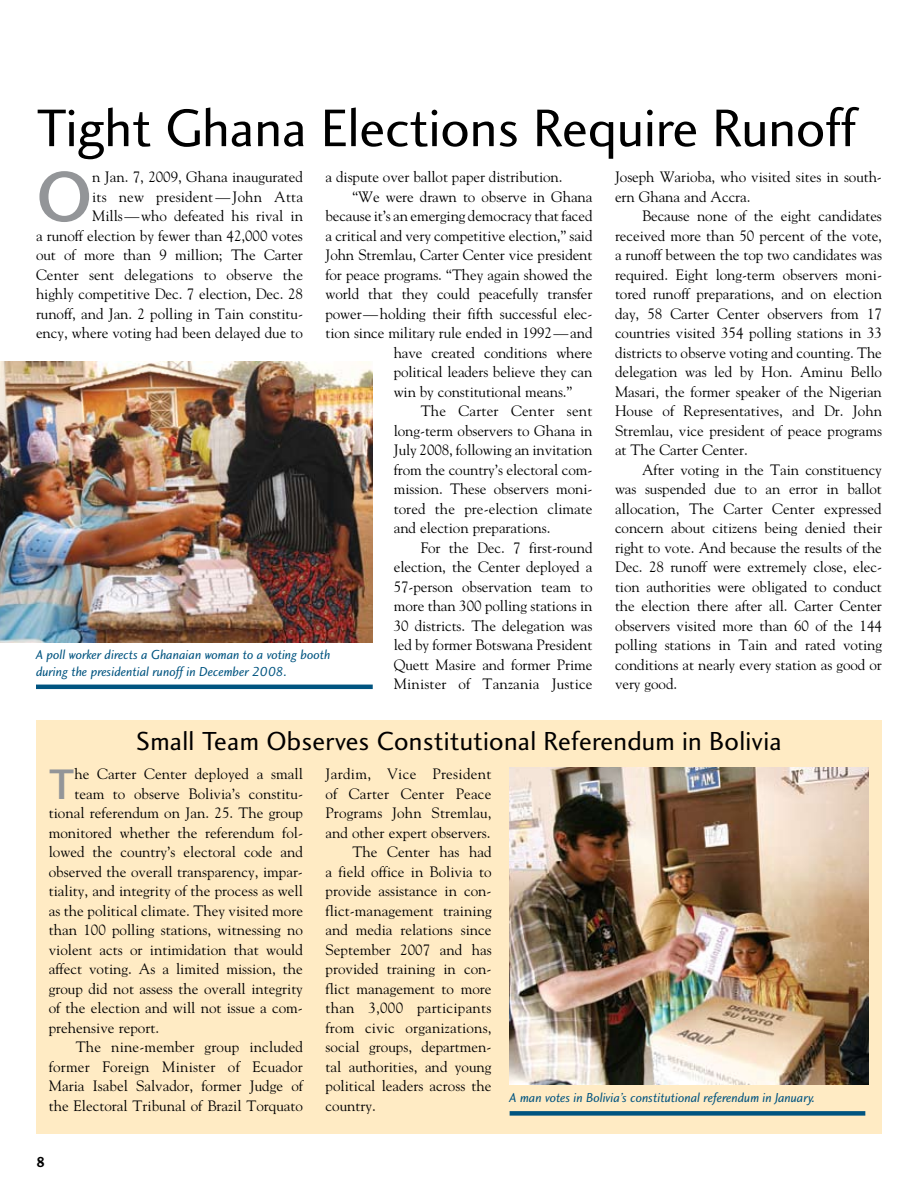
<style>
.page{position:relative;width:918px;height:1188px;background:#fff}
.page>*{position:absolute;margin:0;border:0;box-sizing:border-box;transform-origin:0 0}
.t1{font:73.5px "Charlotte Sans Medium Plain";color:#939598}
.t2{font:54.75px "Charlotte Sans Book Plain";color:#000}
.t3{font:44.25px "Charlotte Sans Medium Plain";color:#939598}
.t4{font:27px "Charlotte Sans Book Plain";letter-spacing:.01em;color:#000}
.t5{font:15px/19.5px "Goudy";color:#000;text-align:justify}
.t6{font:15px "Goudy";letter-spacing:.02em;color:#000}
.t7{font:15px "Charlotte Sans Bold Plain";color:#000}
.t8{font:13.5px/16.2px "Charlotte Sans Book Italic Plain";color:#005480}
</style>
<div class="page">
<img style="left:0;top:362px;width:373px;height:280px">
<hr style="left:36px;top:685px;width:337px;height:4px;background:#005480">
<div style="left:36px;top:720px;width:846px;height:414px;background:#ffebc4"></div>
<img style="left:510px;top:767px;width:358px;height:318px">
<div style="left:510px;top:1111px;width:355px;height:5px;background:#005480"></div>
<h2 class="t2" style="left:36px;top:95px;width:821px">Tight Ghana Elections Require Runoff</h2>
<h1 class="t1" style="left:36px;top:153px;width:58px">O</h1>
<p class="t5" style="left:36px;top:167px;width:269px;text-align:right">n Jan. 7, 2009, Ghana inaugurated<br>its new president—John Atta Mills—who defeated his rival in<br>a runoff election by fewer than 42,000 votes out of more than 9 million; The Carter Center sent delegations to observe the highly competitive Dec. 7 election, Dec. 28 runoff, and Jan. 2 polling in Tain constitu&shy;ency, where voting had been delayed due to</p>
<p class="t5" style="left:326px;top:167px;width:239px">a dispute over ballot paper distribution.</p>
<p class="t5" style="left:353px;top:186px;width:241px">“We were drawn to observe in Ghana</p>
<p class="t5" style="left:326px;top:206px;width:269px">because it’s an emerging democracy that faced</p>
<p class="t5" style="left:326px;top:225px;width:268px">a critical and very competitive election,” said</p>
<p class="t5" style="left:326px;top:245px;width:268px">John Stremlau, Carter Center vice president</p>
<p class="t5" style="left:326px;top:264px;width:268px">for peace programs. “They again showed the</p>
<p class="t5" style="left:326px;top:284px;width:269px">world that they could peacefully transfer</p>
<p class="t5" style="left:326px;top:303px;width:268px">power—holding their fifth successful elec-</p>
<p class="t5" style="left:326px;top:323px;width:269px">tion since military rule ended in 1992—and</p>
<p class="t5" style="left:394px;top:342px;width:200px">have created conditions where</p>
<p class="t5" style="left:394px;top:362px;width:200px">political leaders believe they can</p>
<p class="t5" style="left:394px;top:381px;width:180px">win by constitutional means.”</p>
<p class="t5" style="left:421px;top:401px;width:173px">The Carter Center sent</p>
<p class="t5" style="left:394px;top:420px;width:200px">long-term observers to Ghana in</p>
<p class="t5" style="left:394px;top:440px;width:200px">July 2008, following an invitation</p>
<p class="t5" style="left:394px;top:459px;width:200px">from the country’s electoral com-</p>
<p class="t5" style="left:394px;top:479px;width:200px">mission. These observers moni-</p>
<p class="t5" style="left:394px;top:498px;width:200px">tored the pre-election climate</p>
<p class="t5" style="left:394px;top:518px;width:158px">and election preparations.</p>
<p class="t5" style="left:421px;top:537px;width:173px">For the Dec. 7 first-round</p>
<p class="t5" style="left:394px;top:557px;width:200px">election, the Center deployed a</p>
<p class="t5" style="left:394px;top:576px;width:200px">57-person observation team to</p>
<p class="t5" style="left:394px;top:596px;width:200px">more than 300 polling stations in</p>
<p class="t5" style="left:394px;top:615px;width:200px">30 districts. The delegation was</p>
<p class="t5" style="left:394px;top:635px;width:200px">led by former Botswana President</p>
<p class="t5" style="left:394px;top:654px;width:200px">Quett Masire and former Prime</p>
<p class="t5" style="left:394px;top:674px;width:200px">Minister of Tanzania Justice</p>
<p class="t8" style="left:36px;top:647px;width:296px">A poll worker directs a Ghanaian woman to a voting booth during the presidential runoff in December 2008.</p>
<p class="t5" style="left:615px;top:167px;width:268px">Joseph Warioba, who visited sites in south&shy;ern Ghana and Accra.</p>
<p class="t5" style="left:615px;top:206px;width:269px;text-indent:27px">Because none of the eight candidates received more than 50 percent of the vote, a runoff between the top two candidates was required. Eight long-term observers moni&shy;tored runoff preparations, and on election day, 58 Carter Center observers from 17 countries visited 354 polling stations in 33 districts to observe voting and counting. The delegation was led by Hon. Aminu Bello Masari, the former speaker of the Nigerian House of Representatives, and Dr. John Stremlau, vice president of peace programs at The Carter Center.</p>
<p class="t5" style="left:615px;top:459px;width:269px;text-indent:27px">After voting in the Tain constituency was suspended due to an error in ballot allocation, The Carter Center expressed concern about citizens being denied their right to vote. And because the results of the Dec. 28 runoff were extremely close, elec&shy;tion authorities were obligated to conduct the election there after all. Carter Center observers visited more than 60 of the 144 polling stations in Tain and rated voting conditions at nearly every station as good or very good.</p>
<h3 class="t4" style="left:136px;top:725px;width:647px">Small Team Observes Constitutional Referendum in Bolivia</h3>
<h3 class="t3" style="left:49px;top:757px;width:13px">T</h3>
<p class="t5" style="left:74px;top:764px;width:230px">he Carter Center deployed a small</p>
<p class="t5" style="left:74px;top:783px;width:230px">team to observe Bolivia’s constitu-</p>
<p class="t5" style="left:49px;top:803px;width:256px">tional referendum on Jan. 25. The group</p>
<p class="t5" style="left:49px;top:822px;width:256px">monitored whether the referendum fol-</p>
<p class="t5" style="left:49px;top:842px;width:256px">lowed the country’s electoral code and</p>
<p class="t5" style="left:49px;top:861px;width:256px">observed the overall transparency, impar-</p>
<p class="t5" style="left:49px;top:881px;width:256px">tiality, and integrity of the process as well</p>
<p class="t5" style="left:49px;top:900px;width:256px">as the political climate. They visited more</p>
<p class="t5" style="left:49px;top:920px;width:256px">than 100 polling stations, witnessing no</p>
<p class="t5" style="left:49px;top:939px;width:256px">violent acts or intimidation that would</p>
<p class="t5" style="left:49px;top:959px;width:256px">affect voting. As a limited mission, the</p>
<p class="t5" style="left:49px;top:978px;width:256px">group did not assess the overall integrity</p>
<p class="t5" style="left:49px;top:998px;width:256px">of the election and will not issue a com-</p>
<p class="t5" style="left:49px;top:1017px;width:112px">prehensive report.</p>
<p class="t5" style="left:76px;top:1037px;width:229px">The nine-member group included</p>
<p class="t5" style="left:49px;top:1056px;width:256px">former Foreign Minister of Ecuador</p>
<p class="t5" style="left:49px;top:1076px;width:256px">Maria Isabel Salvador, former Judge of</p>
<p class="t5" style="left:49px;top:1095px;width:256px">the Electoral Tribunal of Brazil Torquato</p>
<p class="t7" style="left:36px;top:1153px;width:11px">8</p>
<p class="t6" style="left:326px;top:765px;width:168px">Jardim, Vice President</p>
<p class="t5" style="left:326px;top:783px;width:167px">of Carter Center Peace</p>
<p class="t5" style="left:326px;top:803px;width:168px">Programs John Stremlau,</p>
<p class="t5" style="left:326px;top:822px;width:167px">and other expert observers.</p>
<p class="t5" style="left:353px;top:842px;width:141px">The Center has had</p>
<p class="t5" style="left:326px;top:861px;width:168px">a field office in Bolivia to</p>
<p class="t5" style="left:326px;top:881px;width:168px">provide assistance in con-</p>
<p class="t5" style="left:326px;top:900px;width:168px">flict-management training</p>
<p class="t5" style="left:326px;top:920px;width:168px">and media relations since</p>
<p class="t5" style="left:326px;top:939px;width:168px">September 2007 and has</p>
<p class="t5" style="left:326px;top:959px;width:168px">provided training in con-</p>
<p class="t5" style="left:326px;top:978px;width:168px">flict management to more</p>
<p class="t5" style="left:326px;top:998px;width:167px">than 3,000 participants</p>
<p class="t5" style="left:326px;top:1017px;width:168px">from civic organizations,</p>
<p class="t5" style="left:326px;top:1037px;width:168px">social groups, departmen-</p>
<p class="t5" style="left:326px;top:1056px;width:168px">tal authorities, and young</p>
<p class="t5" style="left:326px;top:1076px;width:168px">political leaders across the</p>
<p class="t5" style="left:326px;top:1095px;width:52px">country.</p>
<p class="t8" style="left:510px;top:1089px;width:307px">A man votes in Bolivia’s constitutional referendum in January.</p>
</div>
